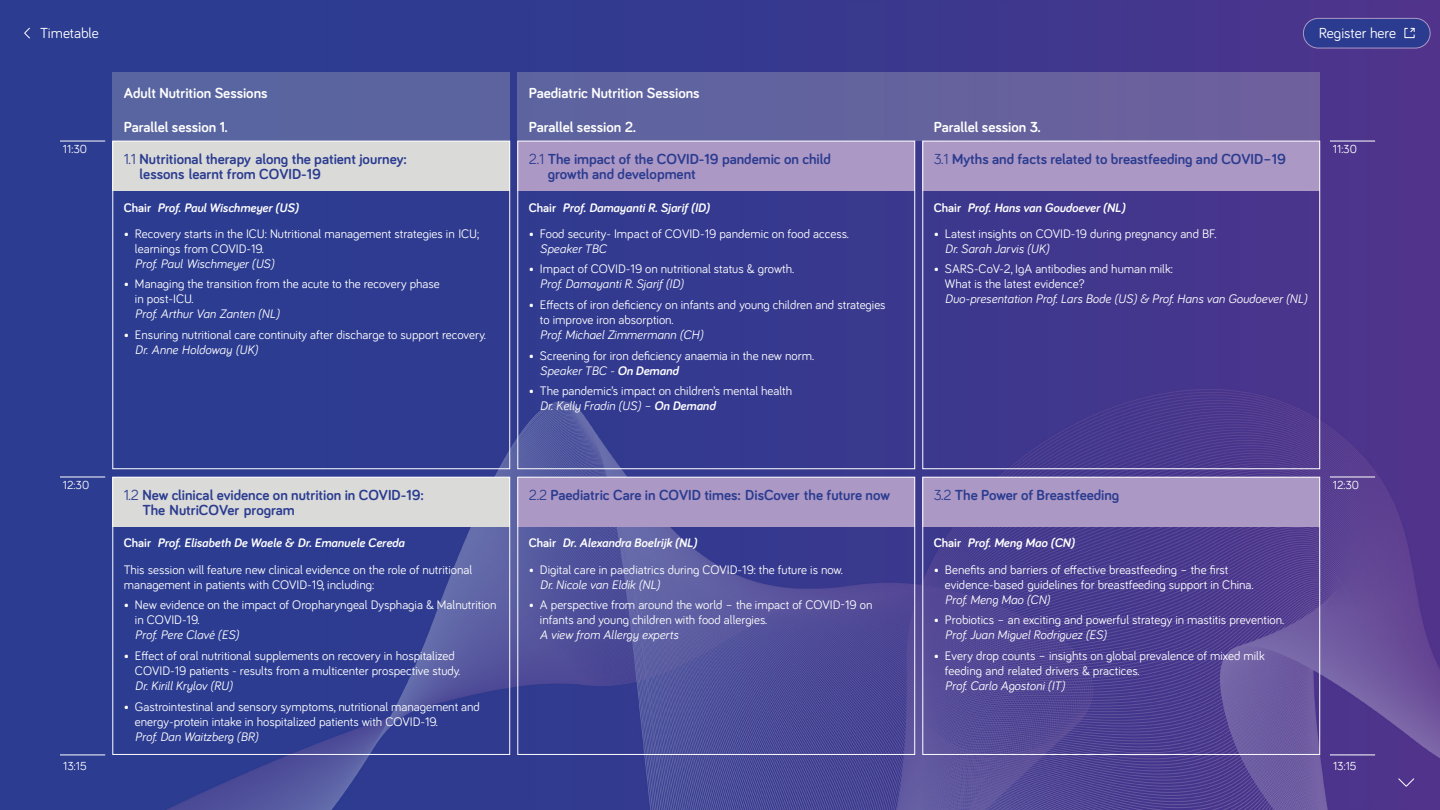
<style>
.page{position:relative;width:1440px;height:810px;background:#fff}
.page>*{position:absolute;margin:0;border:0;box-sizing:border-box;transform-origin:0 0}
.t1{font:700 15px/15px "Bariol";color:#2b3c90}
.t2{font:700 15px "Bariol";color:#fff}
.t3{font:15px "Bariol";color:#fff}
.t4{font:12.75px/15px "Bariol";color:#fff}
.t5{font:italic 12.75px "Bariol";color:#fff}
.t6{font:italic 700 12.75px "Bariol";color:#fff}
.t7{font:12px "Bariol";color:#fff}
.s1{font-weight:400}
.s2{font-style:normal}
.s3{font-style:italic}
.s4{font-weight:700;font-style:italic}
.s5{font-weight:700}
</style>
<div class="page">
<img style="left:0;top:0;width:1440px;height:810px">
<hr style="left:1330px;top:755px;width:45px;height:1px;background:#fff">
<hr style="left:60px;top:141px;width:45px;height:1px;background:#fff">
<hr style="left:60px;top:477px;width:45px;height:1px;background:#fff">
<hr style="left:1330px;top:141px;width:45px;height:1px;background:#fff">
<hr style="left:1330px;top:477px;width:45px;height:1px;background:#fff">
<hr style="left:60px;top:755px;width:45px;height:1px;background:#fff">
<div style="left:518px;top:72px;width:802px;height:69px;background:#64629e"></div>
<div style="left:112px;top:72px;width:398px;height:69px;background:#5a65a0"></div>
<div style="left:112px;top:141px;width:398px;height:49px;background:#dadad9"></div>
<div style="left:112px;top:477px;width:398px;height:49px;background:#dadad9"></div>
<div style="left:518px;top:141px;width:397px;height:49px;background:#ac98c5"></div>
<div style="left:518px;top:477px;width:397px;height:49px;background:#ac98c5"></div>
<div style="left:922px;top:141px;width:398px;height:49px;background:#ac98c5"></div>
<div style="left:922px;top:477px;width:398px;height:49px;background:#ac98c5"></div>
<svg style="left:1398px;top:778px;width:17px;height:9px"></svg>
<svg style="left:24px;top:27px;width:7px;height:12px"></svg>
<div style="left:1303px;top:18px;width:127px;height:30px;background:#2b3c90;border-radius:15px"></div>
<div style="left:1303px;top:18px;width:128px;height:30px;border:1px solid #ac98c5;border-radius:15px"></div>
<svg style="left:1404px;top:27px;width:11px;height:11px"></svg>
<div style="left:112px;top:141px;width:398px;height:328px;border:1px solid #fff"></div>
<div style="left:518px;top:141px;width:397px;height:328px;border:1px solid #fff"></div>
<div style="left:922px;top:141px;width:398px;height:328px;border:1px solid #fff"></div>
<div style="left:112px;top:477px;width:398px;height:278px;border:1px solid #fff"></div>
<div style="left:518px;top:477px;width:397px;height:278px;border:1px solid #fff"></div>
<div style="left:922px;top:477px;width:398px;height:278px;border:1px solid #fff"></div>
<p class="t3" style="left:40px;top:23px;width:60px">Timetable</p>
<p class="t3" style="left:1319px;top:23px;width:79px">Register here</p>
<p class="t2" style="left:124px;top:83px;width:145px">Adult Nutrition Sessions</p>
<p class="t2" style="left:529px;top:83px;width:172px">Paediatric Nutrition Sessions</p>
<p class="t2" style="left:124px;top:117px;width:106px">Parallel session 1.</p>
<p class="t2" style="left:529px;top:117px;width:109px">Parallel session 2.</p>
<p class="t2" style="left:934px;top:117px;width:109px">Parallel session 3.</p>
<p class="t7" style="left:63px;top:141px;width:26px">11:30</p>
<p class="t1" style="left:140px;top:151px;width:269px;text-indent:-16px"><span class="s1">1.1</span> Nutritional therapy along the patient journey: lessons learnt from COVID-19</p>
<p class="t6" style="left:124px;top:199px;width:176px"><span class="s2">Chair</span> Prof. Paul Wischmeyer (US)</p>
<p class="t4" style="left:135px;top:225px;width:346px;text-indent:-11px">• Recovery starts in the ICU: Nutritional management strategies in ICU; learnings from COVID-19.</p>
<p class="t5" style="left:135px;top:255px;width:141px">Prof. Paul Wischmeyer (US)</p>
<p class="t4" style="left:135px;top:276px;width:306px;text-indent:-11px">• Managing the transition from the acute to the recovery phase in post-ICU.</p>
<p class="t5" style="left:135px;top:306px;width:146px">Prof. Arthur Van Zanten (NL)</p>
<p class="t4" style="left:124px;top:327px;width:364px">• Ensuring nutritional care continuity after discharge to support recovery.</p>
<p class="t5" style="left:135px;top:341px;width:125px">Dr. Anne Holdoway (UK)</p>
<p class="t1" style="left:548px;top:151px;width:284px;text-indent:-19px"><span class="s1">2.1</span> The impact of the COVID-19 pandemic on child growth and development</p>
<p class="t6" style="left:529px;top:199px;width:182px"><span class="s2">Chair</span> Prof. Damayanti R. Sjarif (ID)</p>
<p class="t4" style="left:529px;top:225px;width:322px">• Food security- Impact of COVID-19 pandemic on food access.</p>
<p class="t5" style="left:540px;top:240px;width:68px">Speaker TBC</p>
<p class="t4" style="left:529px;top:261px;width:267px">• Impact of COVID-19 on nutritional status &amp; growth.</p>
<p class="t5" style="left:540px;top:276px;width:145px">Prof. Damayanti R. Sjarif (ID)</p>
<p class="t4" style="left:540px;top:297px;width:347px;text-indent:-11px">• Effects of iron deficiency on infants and young children and strategies to improve iron absorption.</p>
<p class="t5" style="left:540px;top:326px;width:165px">Prof. Michael Zimmermann (CH)</p>
<p class="t4" style="left:540px;top:347px;width:276px;text-indent:-11px">• Screening for iron deficiency anaemia in the new norm.<br><span class="s3">Speaker TBC -</span> <span class="s4">On Demand</span></p>
<p class="t4" style="left:540px;top:383px;width:254px;text-indent:-11px">• The pandemic’s impact on children’s mental health<br><span class="s3">Dr. Kelly Fradin (US) –</span> <span class="s4">On Demand</span></p>
<p class="t1" style="left:934px;top:151px;width:354px"><span class="s1">3.1</span> Myths and facts related to breastfeeding and COVID–19</p>
<p class="t6" style="left:934px;top:199px;width:193px"><span class="s2">Chair</span> Prof. Hans van Goudoever (NL)</p>
<p class="t4" style="left:934px;top:225px;width:284px">• Latest insights on COVID-19 during pregnancy and BF.</p>
<p class="t5" style="left:945px;top:240px;width:106px">Dr. Sarah Jarvis (UK)</p>
<p class="t4" style="left:945px;top:261px;width:229px;text-indent:-11px">• SARS-CoV-2, IgA antibodies and human milk:<br>What is the latest evidence?</p>
<p class="t5" style="left:945px;top:291px;width:364px">Duo-presentation Prof. Lars Bode (US) &amp; Prof. Hans van Goudoever (NL)</p>
<p class="t7" style="left:1333px;top:141px;width:26px">11:30</p>
<p class="t7" style="left:63px;top:477px;width:28px">12:30</p>
<p class="t1" style="left:142px;top:487px;width:283px;text-indent:-19px"><span class="s1">1.2</span> New clinical evidence on nutrition in COVID-19:<br>The NutriCOVer program</p>
<p class="t4" style="left:124px;top:529px;width:350px;line-height:26.2px"><span class="s5">Chair</span> <span class="s4">Prof. Elisabeth De Waele &amp; Dr. Emanuele Cereda<br></span>This session will feature new clinical evidence on the role of nutritional</p>
<p class="t4" style="left:124px;top:576px;width:252px">management in patients with COVID-19, including:</p>
<p class="t4" style="left:135px;top:597px;width:363px;text-indent:-11px">• New evidence on the impact of Oropharyngeal Dysphagia &amp; Malnutrition in COVID-19.</p>
<p class="t5" style="left:135px;top:626px;width:105px">Prof. Pere Clavé (ES)</p>
<p class="t4" style="left:135px;top:648px;width:327px;text-indent:-11px">• Effect of oral nutritional supplements on recovery in hospitalized<br>COVID-19 patients - results from a multicenter prospective study.</p>
<p class="t5" style="left:135px;top:677px;width:99px">Dr. Kirill Krylov (RU)</p>
<p class="t4" style="left:135px;top:698px;width:347px;text-indent:-11px">• Gastrointestinal and sensory symptoms, nutritional management and energy-protein intake in hospitalized patients with COVID-19.</p>
<p class="t5" style="left:135px;top:728px;width:125px">Prof. Dan Waitzberg (BR)</p>
<p class="t1" style="left:529px;top:487px;width:363px"><span class="s1">2.2</span> Paediatric Care in COVID times: DisCover the future now</p>
<p class="t6" style="left:529px;top:534px;width:170px"><span class="s2">Chair</span> Dr. Alexandra Boelrijk (NL)</p>
<p class="t4" style="left:529px;top:561px;width:316px">• Digital care in paediatrics during COVID-19: the future is now.</p>
<p class="t5" style="left:540px;top:576px;width:122px">Dr. Nicole van Eldik (NL)</p>
<p class="t4" style="left:540px;top:597px;width:334px;text-indent:-11px">• A perspective from around the world – the impact of COVID-19 on infants and young children with food allergies.</p>
<p class="t5" style="left:540px;top:626px;width:140px">A view from Allergy experts</p>
<p class="t1" style="left:934px;top:487px;width:187px"><span class="s1">3.2</span> The Power of Breastfeeding</p>
<p class="t6" style="left:934px;top:534px;width:142px"><span class="s2">Chair</span> Prof. Meng Mao (CN)</p>
<p class="t4" style="left:945px;top:561px;width:310px;text-indent:-11px">• Benefits and barriers of effective breastfeeding – the first evidence-based guidelines for breastfeeding support in China<span class="s3">.<br>Prof. Meng Mao (CN)</span></p>
<p class="t4" style="left:934px;top:612px;width:352px">• Probiotics – an exciting and powerful strategy in mastitis prevention.</p>
<p class="t5" style="left:945px;top:626px;width:163px">Prof. Juan Miguel Rodriguez (ES)</p>
<p class="t4" style="left:945px;top:648px;width:321px;text-indent:-11px">• Every drop counts – insights on global prevalence of mixed milk feeding and related drivers &amp; practices.</p>
<p class="t5" style="left:945px;top:677px;width:121px">Prof. Carlo Agostoni (IT)</p>
<p class="t7" style="left:1333px;top:477px;width:28px">12:30</p>
<p class="t7" style="left:63px;top:758px;width:25px">13:15</p>
<p class="t7" style="left:1333px;top:758px;width:25px">13:15</p>
</div>
